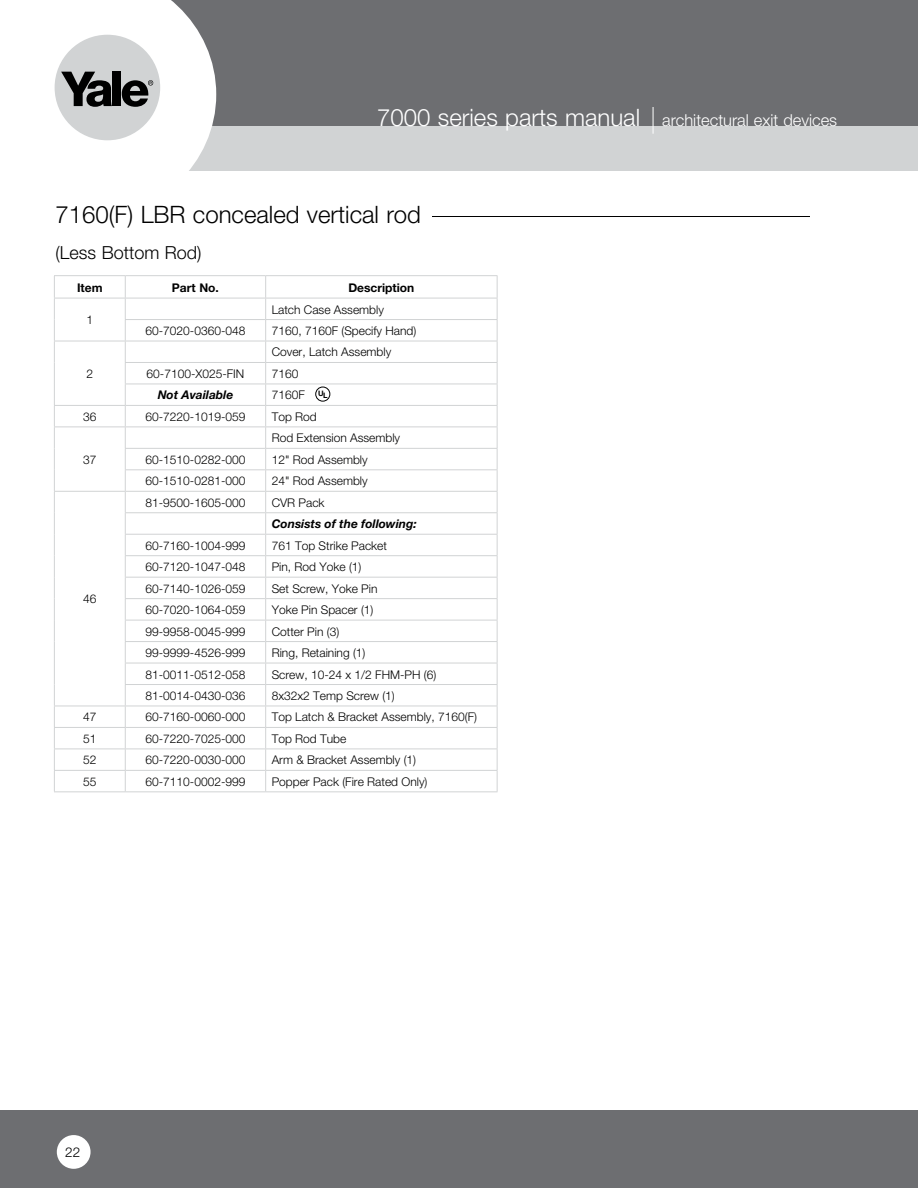
<style>
.page{position:relative;width:918px;height:1188px;background:#fff}
.page>*{position:absolute;margin:0;border:0;box-sizing:border-box;transform-origin:0 0}
.t1{font:300 24px "Helvetica Neue";color:#000}
.t2{font:300 18px "Helvetica Neue";color:#000}
.t3{font:300 16.5px "Helvetica Neue";color:#fff}
.t4{font:300 13.5px "Helvetica Neue";color:#000}
.t5{font:300 12px "Helvetica Neue";color:#000}
.t6{font:italic 700 12px "Helvetica Neue";color:#000}
.t7{font:700 12px "Helvetica Neue";color:#000}
.t8{font:700 7.5px "Helvetica Neue";color:#000}
.s1{font-size:24px}
</style>
<div class="page">
<div style="left:142px;top:0;width:776px;height:134px;background:#6d6e71"></div>
<div style="left:129px;top:127px;width:789px;height:44px;background:#d1d3d4"></div>
<svg style="left:54px;top:0;width:162px;height:171px;fill:#fff"></svg>
<div style="left:55px;top:35px;width:105px;height:105px;background:#d1d3d4;border-radius:50%"></div>
<svg style="left:61px;top:72px;width:51px;height:35px"></svg>
<div style="left:113px;top:72px;width:8px;height:34px;background:#000"></div>
<svg style="left:122px;top:80px;width:31px;height:27px"></svg>
<div style="left:0;top:1110px;width:918px;height:78px;background:#6d6e71"></div>
<div style="left:57px;top:1135px;width:34px;height:34px;background:#fff;border-radius:50%"></div>
<svg style="left:653px;top:107px;width:1px;height:27px"></svg>
<div style="left:902px;top:126px;width:16px;height:44px;background:#d1d3d4"></div>
<hr style="left:432px;top:216px;width:378px;height:1px;background:#000">
<hr style="left:54px;top:275px;width:71px;height:1px;background:#d1d3d4">
<hr style="left:125px;top:275px;width:141px;height:1px;background:#d1d3d4">
<hr style="left:266px;top:275px;width:232px;height:1px;background:#d1d3d4">
<hr style="left:54px;top:298px;width:71px;height:1px;background:#d1d3d4">
<hr style="left:125px;top:298px;width:141px;height:1px;background:#d1d3d4">
<hr style="left:266px;top:298px;width:232px;height:1px;background:#d1d3d4">
<hr style="left:125px;top:319px;width:141px;height:1px;background:#d1d3d4">
<hr style="left:266px;top:319px;width:232px;height:1px;background:#d1d3d4">
<hr style="left:54px;top:341px;width:71px;height:1px;background:#d1d3d4">
<hr style="left:125px;top:341px;width:141px;height:1px;background:#d1d3d4">
<hr style="left:266px;top:341px;width:232px;height:1px;background:#d1d3d4">
<hr style="left:125px;top:362px;width:141px;height:1px;background:#d1d3d4">
<hr style="left:266px;top:362px;width:232px;height:1px;background:#d1d3d4">
<hr style="left:125px;top:384px;width:141px;height:1px;background:#d1d3d4">
<hr style="left:266px;top:384px;width:232px;height:1px;background:#d1d3d4">
<hr style="left:54px;top:405px;width:71px;height:1px;background:#d1d3d4">
<hr style="left:125px;top:405px;width:141px;height:1px;background:#d1d3d4">
<hr style="left:266px;top:405px;width:232px;height:1px;background:#d1d3d4">
<hr style="left:54px;top:427px;width:71px;height:1px;background:#d1d3d4">
<hr style="left:125px;top:427px;width:141px;height:1px;background:#d1d3d4">
<hr style="left:266px;top:427px;width:232px;height:1px;background:#d1d3d4">
<hr style="left:125px;top:448px;width:141px;height:1px;background:#d1d3d4">
<hr style="left:266px;top:448px;width:232px;height:1px;background:#d1d3d4">
<hr style="left:125px;top:469px;width:141px;height:1px;background:#d1d3d4">
<hr style="left:266px;top:469px;width:232px;height:1px;background:#d1d3d4">
<hr style="left:54px;top:491px;width:71px;height:1px;background:#d1d3d4">
<hr style="left:125px;top:491px;width:141px;height:1px;background:#d1d3d4">
<hr style="left:266px;top:491px;width:232px;height:1px;background:#d1d3d4">
<hr style="left:125px;top:512px;width:141px;height:1px;background:#d1d3d4">
<hr style="left:266px;top:512px;width:232px;height:1px;background:#d1d3d4">
<hr style="left:125px;top:534px;width:141px;height:1px;background:#d1d3d4">
<hr style="left:266px;top:534px;width:232px;height:1px;background:#d1d3d4">
<hr style="left:125px;top:555px;width:141px;height:1px;background:#d1d3d4">
<hr style="left:266px;top:555px;width:232px;height:1px;background:#d1d3d4">
<hr style="left:125px;top:577px;width:141px;height:1px;background:#d1d3d4">
<hr style="left:266px;top:577px;width:232px;height:1px;background:#d1d3d4">
<hr style="left:125px;top:598px;width:141px;height:1px;background:#d1d3d4">
<hr style="left:266px;top:598px;width:232px;height:1px;background:#d1d3d4">
<hr style="left:125px;top:620px;width:141px;height:1px;background:#d1d3d4">
<hr style="left:266px;top:620px;width:232px;height:1px;background:#d1d3d4">
<hr style="left:125px;top:641px;width:141px;height:1px;background:#d1d3d4">
<hr style="left:266px;top:641px;width:232px;height:1px;background:#d1d3d4">
<hr style="left:125px;top:663px;width:141px;height:1px;background:#d1d3d4">
<hr style="left:266px;top:663px;width:232px;height:1px;background:#d1d3d4">
<hr style="left:125px;top:684px;width:141px;height:1px;background:#d1d3d4">
<hr style="left:266px;top:684px;width:232px;height:1px;background:#d1d3d4">
<hr style="left:54px;top:706px;width:71px;height:1px;background:#d1d3d4">
<hr style="left:125px;top:706px;width:141px;height:1px;background:#d1d3d4">
<hr style="left:266px;top:706px;width:232px;height:1px;background:#d1d3d4">
<hr style="left:54px;top:727px;width:71px;height:1px;background:#d1d3d4">
<hr style="left:125px;top:727px;width:141px;height:1px;background:#d1d3d4">
<hr style="left:266px;top:727px;width:232px;height:1px;background:#d1d3d4">
<hr style="left:54px;top:749px;width:71px;height:1px;background:#d1d3d4">
<hr style="left:125px;top:749px;width:141px;height:1px;background:#d1d3d4">
<hr style="left:266px;top:749px;width:232px;height:1px;background:#d1d3d4">
<hr style="left:54px;top:770px;width:71px;height:1px;background:#d1d3d4">
<svg style="left:54px;top:276px;width:1px;height:515px"></svg>
<hr style="left:125px;top:770px;width:141px;height:1px;background:#d1d3d4">
<svg style="left:125px;top:276px;width:1px;height:515px"></svg>
<hr style="left:266px;top:770px;width:232px;height:1px;background:#d1d3d4">
<svg style="left:265px;top:276px;width:1px;height:515px"></svg>
<svg style="left:497px;top:276px;width:1px;height:515px"></svg>
<hr style="left:54px;top:791px;width:71px;height:1px;background:#d1d3d4">
<hr style="left:125px;top:791px;width:141px;height:1px;background:#d1d3d4">
<hr style="left:266px;top:791px;width:232px;height:1px;background:#d1d3d4">
<div style="left:315px;top:387px;width:15px;height:15px;border:1px solid #000;border-radius:50%"></div>
<h3 class="t3" style="left:377px;top:110px;width:462px"><span class="s1">7000 series parts manual</span> architectural exit devices</h3>
<h1 class="t1" style="left:56px;top:200px;width:367px">7160(F) LBR concealed vertical rod</h1>
<h2 class="t2" style="left:56px;top:241px;width:148px">(Less Bottom Rod)</h2>
<p class="t7" style="left:77px;top:280px;width:27px">Item</p>
<p class="t7" style="left:172px;top:280px;width:49px">Part No.</p>
<p class="t7" style="left:348px;top:280px;width:67px">Description</p>
<p class="t5" style="left:86px;top:313px;width:8px">1</p>
<p class="t5" style="left:272px;top:302px;width:114px">Latch Case Assembly</p>
<p class="t5" style="left:145px;top:323px;width:102px">60-7020-0360-048</p>
<p class="t5" style="left:272px;top:323px;width:146px">7160, 7160F (Specify Hand)</p>
<p class="t5" style="left:86px;top:366px;width:8px">2</p>
<p class="t5" style="left:272px;top:345px;width:121px">Cover, Latch Assembly</p>
<p class="t5" style="left:147px;top:366px;width:99px">60-7100-X025-FIN</p>
<p class="t5" style="left:272px;top:366px;width:28px">7160</p>
<p class="t6" style="left:158px;top:388px;width:77px">Not Available</p>
<p class="t5" style="left:272px;top:388px;width:35px">7160F</p>
<p class="t8" style="left:318px;top:390px;width:11px">UL</p>
<p class="t5" style="left:83px;top:409px;width:15px">36</p>
<p class="t5" style="left:145px;top:409px;width:102px">60-7220-1019-059</p>
<p class="t5" style="left:272px;top:409px;width:47px">Top Rod</p>
<p class="t5" style="left:83px;top:452px;width:15px">37</p>
<p class="t5" style="left:272px;top:431px;width:130px">Rod Extension Assembly</p>
<p class="t5" style="left:145px;top:452px;width:102px">60-1510-0282-000</p>
<p class="t5" style="left:272px;top:452px;width:98px">12" Rod Assembly</p>
<p class="t5" style="left:145px;top:474px;width:102px">60-1510-0281-000</p>
<p class="t5" style="left:272px;top:474px;width:98px">24" Rod Assembly</p>
<p class="t5" style="left:83px;top:592px;width:15px">46</p>
<p class="t5" style="left:145px;top:495px;width:102px">81-9500-1605-000</p>
<p class="t5" style="left:272px;top:495px;width:54px">CVR Pack</p>
<p class="t6" style="left:272px;top:517px;width:147px">Consists of the following:</p>
<p class="t5" style="left:145px;top:538px;width:102px">60-7160-1004-999</p>
<p class="t5" style="left:272px;top:538px;width:117px">761 Top Strike Packet</p>
<p class="t5" style="left:145px;top:560px;width:102px">60-7120-1047-048</p>
<p class="t5" style="left:272px;top:560px;width:91px">Pin, Rod Yoke (1)</p>
<p class="t5" style="left:145px;top:581px;width:102px">60-7140-1026-059</p>
<p class="t5" style="left:272px;top:581px;width:107px">Set Screw, Yoke Pin</p>
<p class="t5" style="left:145px;top:603px;width:102px">60-7020-1064-059</p>
<p class="t5" style="left:272px;top:603px;width:103px">Yoke Pin Spacer (1)</p>
<p class="t5" style="left:145px;top:624px;width:102px">99-9958-0045-999</p>
<p class="t5" style="left:272px;top:624px;width:69px">Cotter Pin (3)</p>
<p class="t5" style="left:145px;top:645px;width:102px">99-9999-4526-999</p>
<p class="t5" style="left:272px;top:645px;width:95px">Ring, Retaining (1)</p>
<p class="t5" style="left:145px;top:667px;width:102px">81-0011-0512-058</p>
<p class="t5" style="left:272px;top:667px;width:166px">Screw, 10-24 x 1/2 FHM-PH (6)</p>
<p class="t5" style="left:145px;top:688px;width:102px">81-0014-0430-036</p>
<p class="t5" style="left:272px;top:688px;width:125px">8x32x2 Temp Screw (1)</p>
<p class="t5" style="left:83px;top:710px;width:15px">47</p>
<p class="t5" style="left:145px;top:710px;width:102px">60-7160-0060-000</p>
<p class="t5" style="left:272px;top:710px;width:207px">Top Latch &amp; Bracket Assembly, 7160(F)</p>
<p class="t5" style="left:83px;top:731px;width:15px">51</p>
<p class="t5" style="left:145px;top:731px;width:102px">60-7220-7025-000</p>
<p class="t5" style="left:272px;top:731px;width:76px">Top Rod Tube</p>
<p class="t5" style="left:83px;top:753px;width:15px">52</p>
<p class="t5" style="left:145px;top:753px;width:102px">60-7220-0030-000</p>
<p class="t5" style="left:272px;top:753px;width:146px">Arm &amp; Bracket Assembly (1)</p>
<p class="t5" style="left:83px;top:774px;width:15px">55</p>
<p class="t5" style="left:145px;top:774px;width:102px">60-7110-0002-999</p>
<p class="t5" style="left:272px;top:774px;width:157px">Popper Pack (Fire Rated Only)</p>
<p class="t4" style="left:65px;top:1144px;width:17px">22</p>
</div>
